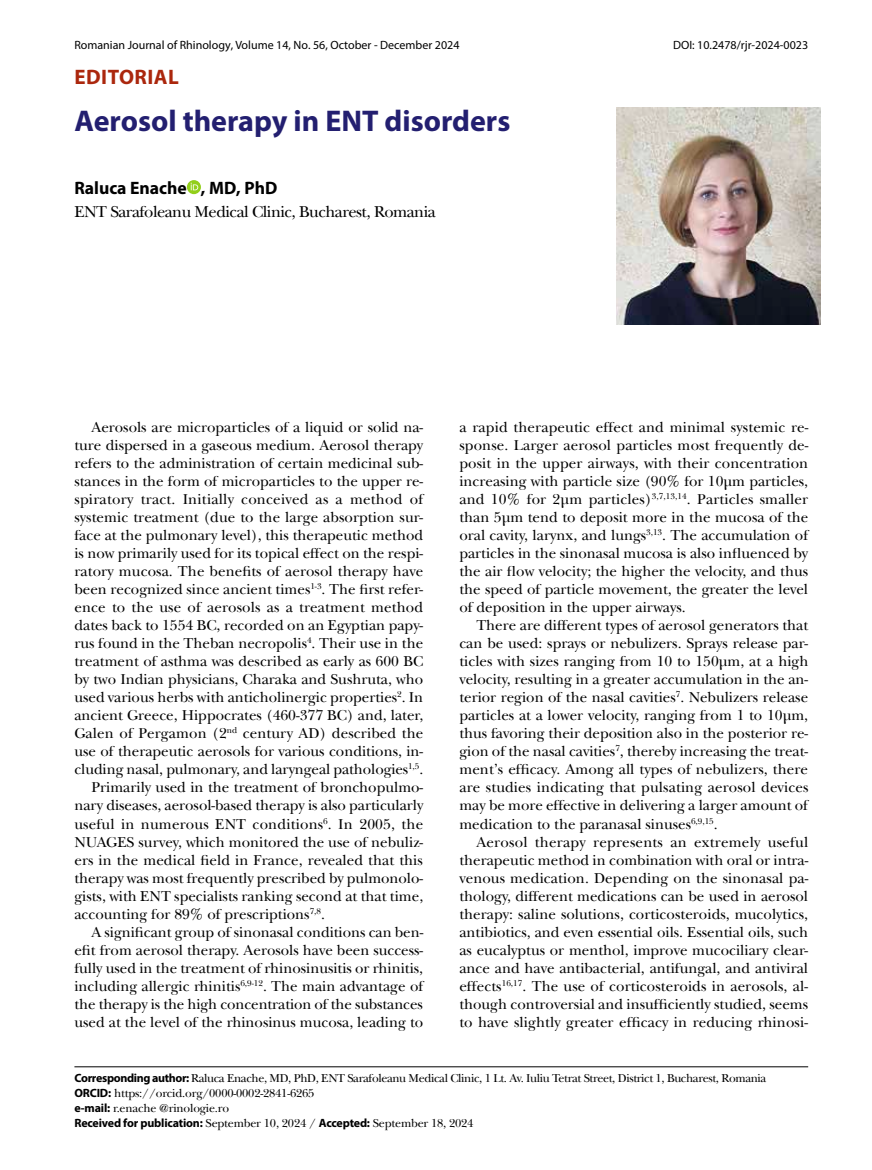
<style>
.page{position:relative;width:872px;height:1170px;background:#fff}
.page>*{position:absolute;margin:0;border:0;box-sizing:border-box;transform-origin:0 0}
.t1{font:700 30px "Myriad Pro";color:#231f70}
.t2{font:700 21px "Myriad Pro";letter-spacing:.02em;color:#ab270d}
.t3{font:700 18px "Myriad Pro";color:#000}
.t4{font:16.5px "Baskerville Std RO";letter-spacing:-.03em;color:#000}
.t5{font:15px/18px "Baskerville Std RO";color:#000;text-align:justify}
.t6{font:12px/15px "Baskerville Std RO";letter-spacing:-.03em;color:#000}
.t7{font:12px "Myriad Pro";color:#000}
.s1{font-family:"Myriad Pro";font-weight:700}
</style>
<div class="page">
<hr style="left:74px;top:1066px;width:734px;height:1px;background:#000">
<img style="left:616px;top:108px;width:205px;height:216px">
<svg style="left:187px;top:180px;width:14px;height:14px"></svg>
<svg style="left:191px;top:183px;width:7px;height:7px"></svg>
<p class="t7" style="left:74px;top:38px;width:387px">Romanian Journal of Rhinology, Volume 14, No. 56, October - December 2024</p>
<h2 class="t2" style="left:75px;top:63px;width:106px">EDITORIAL</h2>
<h1 class="t1" style="left:74px;top:101px;width:437px">Aerosol therapy in ENT disorders</h1>
<p class="t3" style="left:74px;top:176px;width:204px">Raluca Enache , MD, PhD</p>
<p class="t4" style="left:74px;top:202px;width:363px">ENT Sarafoleanu Medical Clinic, Bucharest, Romania</p>
<p class="t7" style="left:673px;top:38px;width:137px">DOI: 10.2478/rjr-2024-0023</p>
<p class="t5" style="left:91px;top:418px;width:333px">Aerosols are microparticles of a liquid or solid na-</p>
<p class="t5" style="left:74px;top:436px;width:350px">ture dispersed in a gaseous medium. Aerosol therapy</p>
<p class="t5" style="left:74px;top:454px;width:350px">refers to the administration of certain medicinal sub-</p>
<p class="t5" style="left:74px;top:472px;width:350px">stances in the form of microparticles to the upper re-</p>
<p class="t5" style="left:74px;top:490px;width:350px">spiratory tract. Initially conceived as a method of</p>
<p class="t5" style="left:74px;top:508px;width:350px">systemic treatment (due to the large absorption sur-</p>
<p class="t5" style="left:74px;top:526px;width:350px">face at the pulmonary level), this therapeutic method</p>
<p class="t5" style="left:74px;top:544px;width:350px">is now primarily used for its topical effect on the respi-</p>
<p class="t5" style="left:74px;top:562px;width:350px">ratory mucosa. The benefits of aerosol therapy have</p>
<p class="t5" style="left:74px;top:580px;width:350px">been recognized since ancient times<sup>1-3</sup>. The first refer-</p>
<p class="t5" style="left:74px;top:598px;width:350px">ence to the use of aerosols as a treatment method</p>
<p class="t5" style="left:74px;top:616px;width:350px">dates back to 1554 BC, recorded on an Egyptian papy-</p>
<p class="t5" style="left:74px;top:634px;width:350px">rus found in the Theban necropolis<sup>4</sup>. Their use in the</p>
<p class="t5" style="left:74px;top:652px;width:350px">treatment of asthma was described as early as 600 BC</p>
<p class="t5" style="left:74px;top:670px;width:350px">by two Indian physicians, Charaka and Sushruta, who</p>
<p class="t5" style="left:74px;top:688px;width:350px">used various herbs with anticholinergic properties<sup>2</sup>. In</p>
<p class="t5" style="left:74px;top:706px;width:350px">ancient Greece, Hippocrates (460-377 BC) and, later,</p>
<p class="t5" style="left:74px;top:724px;width:350px">Galen of Pergamon (2<sup>nd</sup> century AD) described the</p>
<p class="t5" style="left:74px;top:742px;width:350px">use of therapeutic aerosols for various conditions, in-</p>
<p class="t5" style="left:74px;top:760px;width:350px">cluding nasal, pulmonary, and laryngeal pathologies<sup>1,5</sup>.</p>
<p class="t5" style="left:91px;top:778px;width:333px">Primarily used in the treatment of bronchopulmo-</p>
<p class="t5" style="left:74px;top:796px;width:350px">nary diseases, aerosol-based therapy is also particularly</p>
<p class="t5" style="left:74px;top:814px;width:350px">useful in numerous ENT conditions<sup>6</sup>. In 2005, the</p>
<p class="t5" style="left:74px;top:832px;width:350px">NUAGES survey, which monitored the use of nebuliz-</p>
<p class="t5" style="left:74px;top:850px;width:350px">ers in the medical field in France, revealed that this</p>
<p class="t5" style="left:74px;top:868px;width:350px">therapy was most frequently prescribed by pulmonolo-</p>
<p class="t5" style="left:74px;top:886px;width:350px">gists, with ENT specialists ranking second at that time,</p>
<p class="t5" style="left:74px;top:904px;width:252px">accounting for 89% of prescriptions<sup>7,8</sup>.</p>
<p class="t5" style="left:91px;top:922px;width:333px">A significant group of sinonasal conditions can ben-</p>
<p class="t5" style="left:74px;top:940px;width:350px">efit from aerosol therapy. Aerosols have been success-</p>
<p class="t5" style="left:74px;top:958px;width:350px">fully used in the treatment of rhinosinusitis or rhinitis,</p>
<p class="t5" style="left:74px;top:976px;width:350px">including allergic rhinitis<sup>6,9-12</sup>. The main advantage of</p>
<p class="t5" style="left:74px;top:994px;width:350px">the therapy is the high concentration of the substances</p>
<p class="t5" style="left:74px;top:1012px;width:350px">used at the level of the rhinosinus mucosa, leading to</p>
<p class="t5" style="left:459px;top:418px;width:350px">a rapid therapeutic effect and minimal systemic re&shy;sponse. Larger aerosol particles most frequently de&shy;posit in the upper airways, with their concentration increasing with particle size (90% for 10μm particles, and 10% for 2μm particles)<sup>3,7,13,14</sup>. Particles smaller than 5μm tend to deposit more in the mucosa of the oral cavity, larynx, and lungs<sup>3,13</sup>. The accumulation of particles in the sinonasal mucosa is also influenced by the air flow velocity; the higher the velocity, and thus the speed of particle movement, the greater the level of deposition in the upper airways.</p>
<p class="t5" style="left:459px;top:616px;width:350px;text-indent:17px">There are different types of aerosol generators that can be used: sprays or nebulizers. Sprays release par&shy;ticles with sizes ranging from 10 to 150μm, at a high velocity, resulting in a greater accumulation in the an&shy;terior region of the nasal cavities<sup>7</sup>. Nebulizers release particles at a lower velocity, ranging from 1 to 10μm, thus favoring their deposition also in the posterior re&shy;gion of the nasal cavities<sup>7</sup>, thereby increasing the treat&shy;ment’s efficacy. Among all types of nebulizers, there are studies indicating that pulsating aerosol devices may be more effective in delivering a larger amount of medication to the paranasal sinuses<sup>6,9,15</sup>.</p>
<p class="t5" style="left:459px;top:832px;width:350px;text-indent:17px">Aerosol therapy represents an extremely useful therapeutic method in combination with oral or intra&shy;venous medication. Depending on the sinonasal pa&shy;thology, different medications can be used in aerosol therapy: saline solutions, corticosteroids, mucolytics, antibiotics, and even essential oils. Essential oils, such as eucalyptus or menthol, improve mucociliary clear&shy;ance and have antibacterial, antifungal, and antiviral effects<sup>16,17</sup>. The use of corticosteroids in aerosols, al&shy;though controversial and insufficiently studied, seems to have slightly greater efficacy in reducing rhinosi-</p>
<p class="t6" style="left:74px;top:1070px;width:693px"><span class="s1">Corresponding author:</span> Raluca Enache, MD, PhD, ENT Sarafoleanu Medical Clinic, 1 Lt. Av. Iuliu Tetrat Street, District 1, Bucharest, Romania <span class="s1">ORCID:</span> https://orcid.org/0000-0002-2841-6265<br><span class="s1">e-mail:</span> r.enache @rinologie.ro<br><span class="s1">Received for publication:</span> September 10, 2024 / <span class="s1">Accepted:</span> September 18, 2024</p>
</div>
